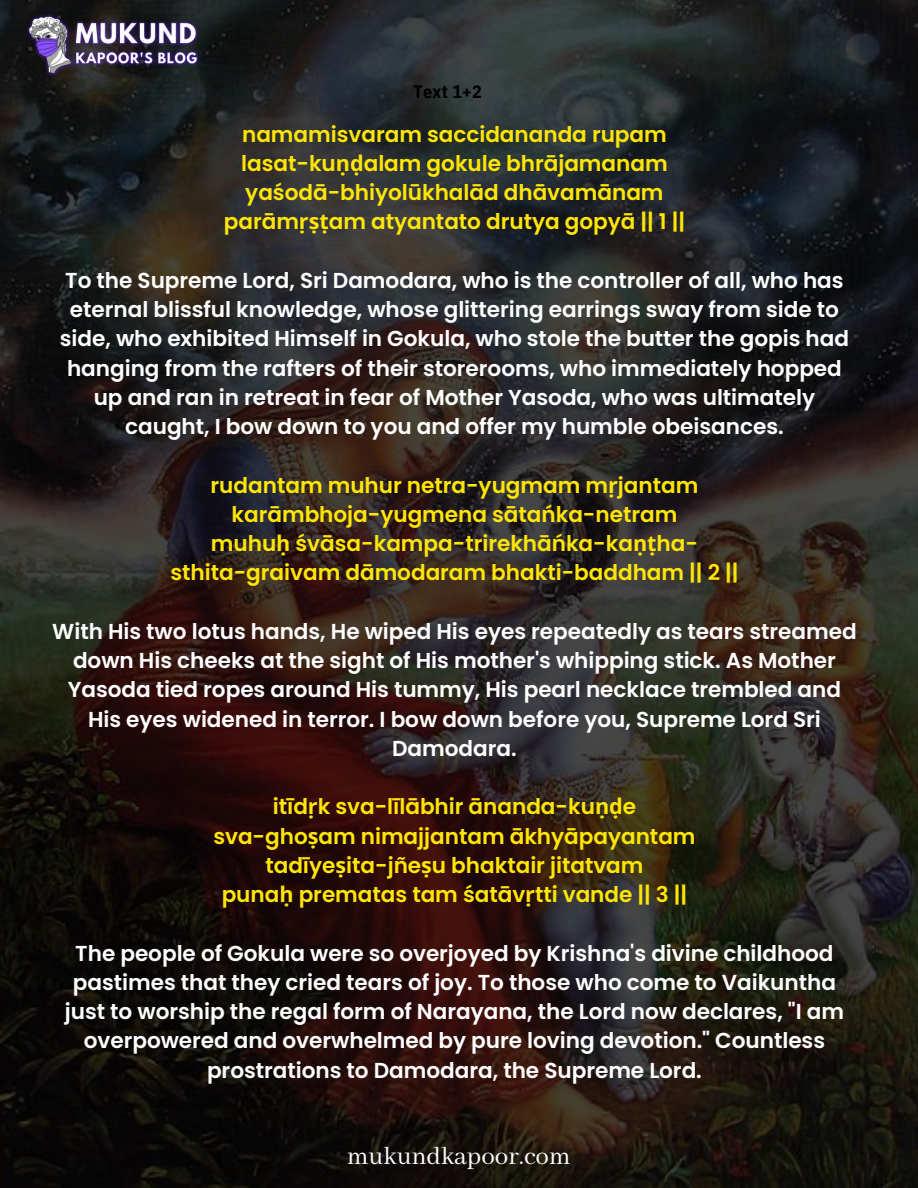
<style>
.page{position:relative;width:918px;height:1188px;background:#fff}
.page>*{position:absolute;margin:0;border:0;box-sizing:border-box;transform-origin:0 0}
.t1{font:27px "Abhaya Libre";color:#fff}
.t2{font:600 21.6px/29.2px "Poppins";color:#fff;text-align:center}
.t3{font:600 21.6px/29.2px "Poppins";color:#ffe605;text-align:center}
.t4{font:700 18px "IBM Plex Sans Cond";color:#000}
.s1{font-family:"Noto Sans";font-weight:700}
</style>
<div class="page">
<img style="left:0;top:0;width:918px;height:1188px">
<img style="left:25px;top:13px;width:176px;height:64px">
<p class="t4" style="left:413px;top:80px;width:70px">Text 1+2</p>
<p class="t3" style="left:224px;top:119px;width:463px">namamisvaram saccidananda rupam lasat-ku<span class="s1">ṇḍ</span>alam gokule bhrājamanam yaśodā-bhiyolūkhalād dhāvamānam parām<span class="s1">ṛṣṭ</span>am atyantato drutya gopyā || 1 ||</p>
<p class="t2" style="left:60px;top:266px;width:791px">To the Supreme Lord, Sri Damodara, who is the controller of all, who has eternal blissful knowledge, whose glittering earrings sway from side to side, who exhibited Himself in Gokula, who stole the butter the gopis had hanging from the rafters of their storerooms, who immediately hopped up and ran in retreat in fear of Mother Yasoda, who was ultimately caught, I bow down to you and offer my humble obeisances.</p>
<p class="t3" style="left:171px;top:470px;width:569px">rudantam muhur netra-yugmam m<span class="s1">ṛ</span>jantam karāmbhoja-yugmena sātańka-netram<br>muhu<span class="s1">ḥ</span> śvāsa-kampa-trirekhāńka-ka<span class="s1">ṇṭ</span>ha&shy;sthita-graivam dāmodaram bhakti-baddham || 2 ||</p>
<p class="t2" style="left:52px;top:617px;width:806px">With His two lotus hands, He wiped His eyes repeatedly as tears streamed down His cheeks at the sight of His mother's whipping stick. As Mother Yasoda tied ropes around His tummy, His pearl necklace trembled and His eyes widened in terror. I bow down before you, Supreme Lord Sri Damodara.</p>
<p class="t3" style="left:213px;top:792px;width:484px">itīd<span class="s1">ṛ</span>k sva-līlābhir ānanda-ku<span class="s1">ṇḍ</span>e sva-gho<span class="s1">ṣ</span>am nimajjantam ākhyāpayantam tadīye<span class="s1">ṣ</span>ita-jñe<span class="s1">ṣ</span>u bhaktair jitatvam<br>puna<span class="s1">ḥ</span> prematas tam śatāv<span class="s1">ṛ</span>tti vande || 3 ||</p>
<p class="t2" style="left:65px;top:938px;width:781px">The people of Gokula were so overjoyed by Krishna's divine childhood pastimes that they cried tears of joy. To those who come to Vaikuntha just to worship the regal form of Narayana, the Lord now declares, "I am overpowered and overwhelmed by pure loving devotion." Countless prostrations to Damodara, the Supreme Lord.</p>
<p class="t1" style="left:347px;top:1141px;width:225px">mukundkapoor.com</p>
</div>
